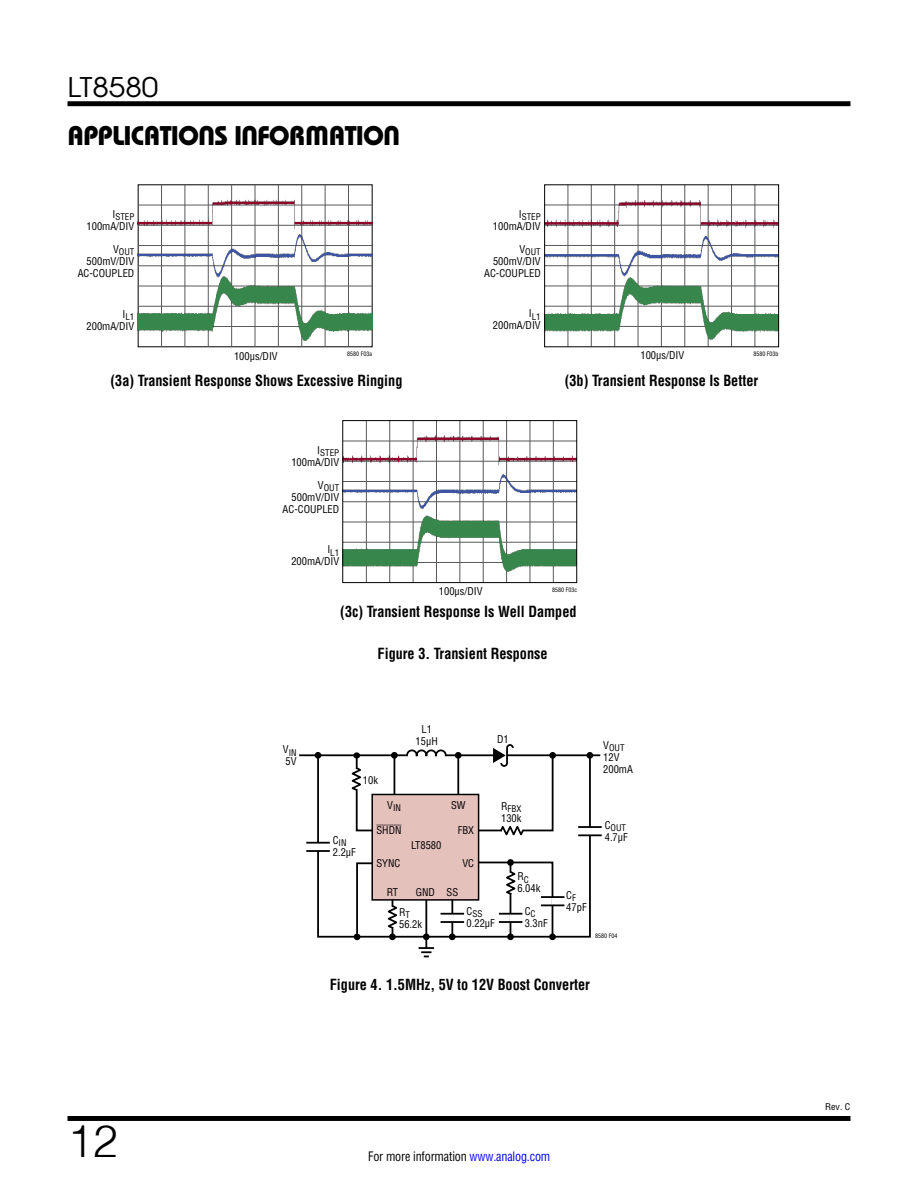
<style>
.page{position:relative;width:918px;height:1188px;background:#fff}
.page>*{position:absolute;margin:0;border:0;box-sizing:border-box;transform-origin:0 0}
.t1{font:300 45px "Helvetica";color:#000}
.t2{font:27px "Linear Bauhaus";letter-spacing:-.02em;color:#000}
.t3{font:27px "Avant Garde";color:#000;scale:1.1 1}
.t4{font:700 15px "Linear Helv Cond";color:#000;scale:.95 1}
.t5{font:12.75px "Linear Helv Cond";letter-spacing:-.01em;color:#000;scale:.95 1}
.t6{font:10.5px/12px "Linear Helv Cond";color:#000}
.t7{font:10.5px "Linear Helv Cond Ovr";color:#000}
.t8{font:9px "Linear Helv Cond";color:#000}
.t9{font:9px "Linear Helv Cond";color:#000;scale:1.1 1}
.t10{font:6px "Linear Helv Cond";color:#000}
.s1{color:#00f}
</style>
<div class="page">
<div style="left:68px;top:101px;width:782px;height:5px;background:#000"></div>
<div style="left:68px;top:1116px;width:782px;height:5px;background:#000"></div>
<img style="left:138px;top:185px;width:234px;height:162px">
<img style="left:546px;top:186px;width:231px;height:159px">
<div style="left:544px;top:184px;width:235px;height:163px;border:1px solid #000"></div>
<img style="left:344px;top:422px;width:231px;height:159px">
<div style="left:342px;top:420px;width:235px;height:163px;border:1px solid #000"></div>
<hr style="left:425px;top:895px;width:2px;height:59px;background:#000">
<svg style="left:316px;top:753px;width:276px;height:186px"></svg>
<div style="left:315px;top:752px;width:6px;height:7px;background:#000;border-radius:50%"></div>
<div style="left:587px;top:752px;width:6px;height:7px;background:#000;border-radius:50%"></div>
<div style="left:549px;top:752px;width:7px;height:7px;background:#000;border-radius:50%"></div>
<div style="left:354px;top:933px;width:6px;height:7px;background:#000;border-radius:50%"></div>
<div style="left:507px;top:933px;width:7px;height:7px;background:#000;border-radius:50%"></div>
<div style="left:549px;top:933px;width:7px;height:7px;background:#000;border-radius:50%"></div>
<div style="left:389px;top:933px;width:7px;height:7px;background:#000;border-radius:50%"></div>
<div style="left:449px;top:933px;width:7px;height:7px;background:#000;border-radius:50%"></div>
<hr style="left:299px;top:754px;width:301px;height:2px;background:#000">
<hr style="left:451px;top:900px;width:2px;height:36px;background:#000">
<svg style="left:355px;top:862px;width:46px;height:74px"></svg>
<svg style="left:474px;top:861px;width:80px;height:77px"></svg>
<hr style="left:541px;top:896px;width:23px;height:2px;background:#000">
<hr style="left:541px;top:904px;width:23px;height:2px;background:#000">
<svg style="left:451px;top:915px;width:3px;height:6px"></svg>
<hr style="left:441px;top:913px;width:23px;height:2px;background:#000">
<hr style="left:441px;top:921px;width:23px;height:2px;background:#000">
<svg style="left:317px;top:844px;width:3px;height:6px"></svg>
<hr style="left:306px;top:842px;width:24px;height:2px;background:#000">
<hr style="left:306px;top:850px;width:24px;height:2px;background:#000">
<svg style="left:588px;top:828px;width:4px;height:6px"></svg>
<hr style="left:578px;top:826px;width:24px;height:2px;background:#000">
<hr style="left:578px;top:834px;width:24px;height:2px;background:#000">
<div style="left:423px;top:933px;width:7px;height:7px;background:#000;border-radius:50%"></div>
<svg style="left:419px;top:947px;width:15px;height:10px"></svg>
<svg style="left:348px;top:744px;width:206px;height:95px"></svg>
<h2 class="t3" style="left:68px;top:70px;width:84px">LT8580</h2>
<h2 class="t2" style="left:68px;top:119px;width:334px">APPLICATIONS INFORMATION</h2>
<p class="t8" style="left:112px;top:211px;width:23px"><sup>I</sup>STEP</p>
<p class="t6" style="left:87px;top:220px;width:49px">100mA/DIV</p>
<p class="t8" style="left:113px;top:246px;width:23px"><sup>V</sup>OUT</p>
<p class="t6" style="left:78px;top:255px;width:58px;text-align:right">500mV/DIV<br>AC-COUPLED</p>
<p class="t8" style="left:122px;top:311px;width:13px"><sup>I</sup>L1</p>
<p class="t6" style="left:87px;top:320px;width:49px">200mA/DIV</p>
<p class="t6" style="left:234px;top:350px;width:45px">100µs/DIV</p>
<p class="t10" style="left:347px;top:350px;width:26px">8580 F03a</p>
<h3 class="t4" style="left:110px;top:371px;width:309px">(3a) Transient Response Shows Excessive Ringing</h3>
<p class="t8" style="left:317px;top:447px;width:23px"><sup>I</sup>STEP</p>
<p class="t6" style="left:291px;top:456px;width:49px">100mA/DIV</p>
<p class="t8" style="left:318px;top:482px;width:23px"><sup>V</sup>OUT</p>
<p class="t6" style="left:283px;top:491px;width:58px;text-align:right">500mV/DIV<br>AC-COUPLED</p>
<p class="t8" style="left:327px;top:547px;width:13px"><sup>I</sup>L1</p>
<p class="t6" style="left:291px;top:556px;width:49px">200mA/DIV</p>
<p class="t8" style="left:519px;top:211px;width:23px"><sup>I</sup>STEP</p>
<p class="t6" style="left:493px;top:220px;width:49px">100mA/DIV</p>
<p class="t8" style="left:519px;top:246px;width:23px"><sup>V</sup>OUT</p>
<p class="t6" style="left:484px;top:255px;width:58px;text-align:right">500mV/DIV<br>AC-COUPLED</p>
<p class="t8" style="left:529px;top:311px;width:13px"><sup>I</sup>L1</p>
<p class="t6" style="left:493px;top:320px;width:49px">200mA/DIV</p>
<p class="t6" style="left:640px;top:350px;width:45px">100µs/DIV</p>
<p class="t10" style="left:753px;top:350px;width:27px">8580 F03b</p>
<h3 class="t4" style="left:565px;top:371px;width:205px">(3b) Transient Response Is Better</h3>
<p class="t6" style="left:439px;top:586px;width:45px">100µs/DIV</p>
<p class="t10" style="left:552px;top:586px;width:26px">8580 F03c</p>
<h3 class="t4" style="left:340px;top:602px;width:250px">(3c) Transient Response Is Well Damped</h3>
<h1 class="t1" style="left:68px;top:1103px;width:52px">12</h1>
<p class="t8" style="left:283px;top:747px;width:15px"><sup>V</sup>IN</p>
<p class="t6" style="left:286px;top:755px;width:13px">5V</p>
<h3 class="t4" style="left:378px;top:644px;width:181px">Figure 3. Transient Response</h3>
<p class="t6" style="left:416px;top:723px;width:24px;text-align:center">L1<br>15µH</p>
<p class="t6" style="left:497px;top:733px;width:13px">D1</p>
<p class="t8" style="left:333px;top:837px;width:15px"><sup>C</sup>IN</p>
<p class="t6" style="left:333px;top:846px;width:25px">2.2µF</p>
<p class="t6" style="left:363px;top:774px;width:17px">10k</p>
<p class="t8" style="left:387px;top:802px;width:15px"><sup>V</sup>IN</p>
<p class="t6" style="left:451px;top:799px;width:16px">SW</p>
<p class="t7" style="left:376px;top:824px;width:27px">SHDN</p>
<p class="t6" style="left:411px;top:839px;width:32px">LT8580</p>
<p class="t6" style="left:458px;top:824px;width:18px">FBX</p>
<p class="t6" style="left:376px;top:857px;width:25px">SYNC</p>
<p class="t6" style="left:462px;top:857px;width:13px">VC</p>
<p class="t6" style="left:387px;top:886px;width:13px">RT</p>
<p class="t6" style="left:446px;top:886px;width:13px">SS</p>
<p class="t6" style="left:416px;top:886px;width:21px">GND</p>
<p class="t8" style="left:501px;top:803px;width:22px"><sup>R</sup>FBX</p>
<p class="t6" style="left:501px;top:812px;width:22px">130k</p>
<p class="t6" style="left:517px;top:870px;width:25px">R<sub>C<br></sub>6.04k</p>
<p class="t6" style="left:399px;top:906px;width:25px">R<sub>T<br></sub>56.2k</p>
<p class="t8" style="left:467px;top:908px;width:17px"><sup>C</sup>SS</p>
<p class="t6" style="left:467px;top:917px;width:30px">0.22µF</p>
<p class="t6" style="left:525px;top:905px;width:25px">C<sub>C<br></sub>3.3nF</p>
<p class="t8" style="left:603px;top:742px;width:23px"><sup>V</sup>OUT</p>
<p class="t6" style="left:603px;top:751px;width:31px">12V<br>200mA</p>
<p class="t8" style="left:605px;top:822px;width:23px"><sup>C</sup>OUT</p>
<p class="t6" style="left:605px;top:831px;width:25px">4.7µF</p>
<p class="t6" style="left:566px;top:889px;width:22px">C<sub>F<br></sub>47pF</p>
<p class="t10" style="left:595px;top:932px;width:24px">8580 F04</p>
<h3 class="t4" style="left:330px;top:975px;width:275px">Figure 4. 1.5MHz, 5V to 12V Boost Converter</h3>
<p class="t5" style="left:368px;top:1148px;width:193px">For more information <span class="s1">www.analog.com</span></p>
<p class="t9" style="left:825px;top:1102px;width:24px">Rev. C</p>
</div>
